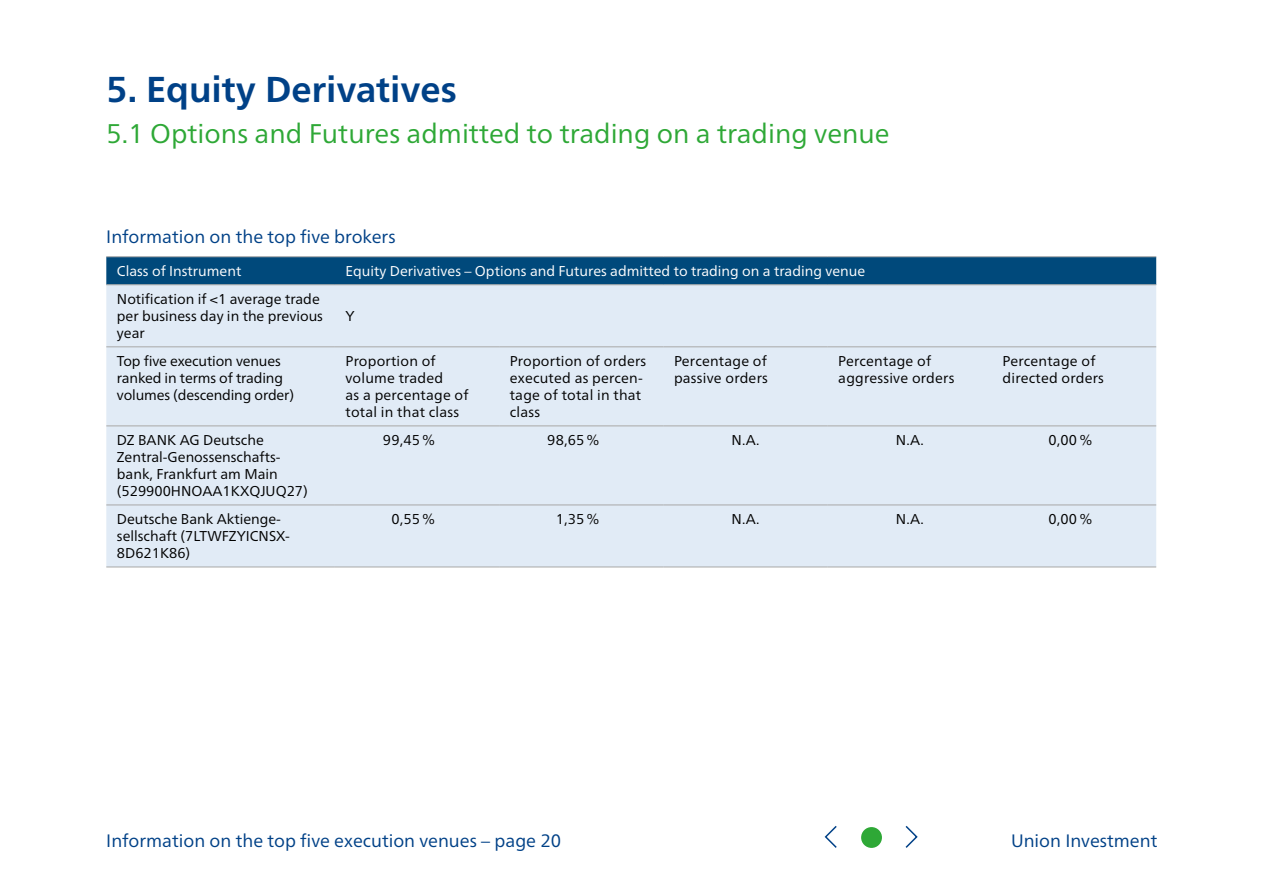
<style>
.page{position:relative;width:1263px;height:893px;background:#fff}
.page>*{position:absolute;margin:0;border:0;box-sizing:border-box;transform-origin:0 0}
.O-Headline_Innen_24{font:700 36px "Frutiger Neue LT Pro";color:#004187}
.O-Subline_Innen_18_p{font:27px "Frutiger Neue LT Pro";color:#2ea836}
.O-Zwischenheadline_1{font:18px "Frutiger Neue LT Pro";color:#004187}
._08b_Diagramm_Text_7{font:14.25px/17px "Frutiger Neue LT Pro";color:#000}
._08b_Diagramm_Text_7-2{font:14.25px "Frutiger Neue LT Pro";color:#fff}
</style>
<div class="page">
<div style="left:861px;top:827px;width:21px;height:21px;background:#2ea836;border-radius:50%"></div>
<svg style="left:824px;top:826px;width:13px;height:22px"></svg>
<svg style="left:905px;top:826px;width:13px;height:22px"></svg>
<div style="left:106px;top:257px;width:1050px;height:27px;background:#00497b"></div>
<div style="left:106px;top:285px;width:1050px;height:140px;background:#e1ebf6"></div>
<div style="left:106px;top:426px;width:1050px;height:141px;background:#e1ebf6"></div>
<hr style="left:106px;top:256px;width:229px;height:1px;background:#a8a8a7">
<hr style="left:335px;top:256px;width:164px;height:1px;background:#a8a8a7">
<hr style="left:499px;top:256px;width:164px;height:1px;background:#a8a8a7">
<hr style="left:663px;top:256px;width:165px;height:1px;background:#a8a8a7">
<hr style="left:828px;top:256px;width:164px;height:1px;background:#a8a8a7">
<hr style="left:992px;top:256px;width:164px;height:1px;background:#a8a8a7">
<hr style="left:106px;top:284px;width:229px;height:1px;background:#a8a8a7">
<hr style="left:335px;top:284px;width:164px;height:1px;background:#a8a8a7">
<hr style="left:499px;top:284px;width:164px;height:1px;background:#a8a8a7">
<hr style="left:663px;top:284px;width:165px;height:1px;background:#a8a8a7">
<hr style="left:828px;top:284px;width:164px;height:1px;background:#a8a8a7">
<hr style="left:992px;top:284px;width:164px;height:1px;background:#a8a8a7">
<hr style="left:106px;top:346px;width:229px;height:1px;background:#a8a8a7">
<hr style="left:335px;top:346px;width:164px;height:1px;background:#a8a8a7">
<hr style="left:499px;top:346px;width:164px;height:1px;background:#a8a8a7">
<hr style="left:663px;top:346px;width:165px;height:1px;background:#a8a8a7">
<hr style="left:828px;top:346px;width:164px;height:1px;background:#a8a8a7">
<hr style="left:992px;top:346px;width:164px;height:1px;background:#a8a8a7">
<hr style="left:106px;top:425px;width:229px;height:1px;background:#a8a8a7">
<hr style="left:335px;top:425px;width:164px;height:1px;background:#a8a8a7">
<hr style="left:499px;top:425px;width:164px;height:1px;background:#a8a8a7">
<hr style="left:663px;top:425px;width:165px;height:1px;background:#a8a8a7">
<hr style="left:828px;top:425px;width:164px;height:1px;background:#a8a8a7">
<hr style="left:992px;top:425px;width:164px;height:1px;background:#a8a8a7">
<hr style="left:106px;top:505px;width:229px;height:1px;background:#a8a8a7">
<hr style="left:335px;top:505px;width:164px;height:1px;background:#a8a8a7">
<hr style="left:499px;top:505px;width:164px;height:1px;background:#a8a8a7">
<hr style="left:663px;top:505px;width:165px;height:1px;background:#a8a8a7">
<hr style="left:828px;top:505px;width:164px;height:1px;background:#a8a8a7">
<hr style="left:992px;top:505px;width:164px;height:1px;background:#a8a8a7">
<hr style="left:106px;top:567px;width:229px;height:1px;background:#a8a8a7">
<hr style="left:335px;top:567px;width:164px;height:1px;background:#a8a8a7">
<hr style="left:499px;top:567px;width:164px;height:1px;background:#a8a8a7">
<hr style="left:663px;top:567px;width:165px;height:1px;background:#a8a8a7">
<hr style="left:828px;top:567px;width:164px;height:1px;background:#a8a8a7">
<hr style="left:992px;top:567px;width:164px;height:1px;background:#a8a8a7">
<p class="O-Headline_Innen_24" style="left:106px;top:68px;width:352px">5. Equity Derivatives</p>
<p class="O-Subline_Innen_18_p" style="left:106px;top:117px;width:785px">5.1 Options and Futures admitted to trading on a trading venue</p>
<p class="O-Zwischenheadline_1" style="left:106px;top:226px;width:291px">Information on the top five brokers</p>
<p class="_08b_Diagramm_Text_7-2" style="left:117px;top:263px;width:126px">Class of Instrument</p>
<p class="_08b_Diagramm_Text_7-2" style="left:345px;top:263px;width:521px">Equity Derivatives – Options and Futures admitted to trading on a trading venue</p>
<p class="_08b_Diagramm_Text_7" style="left:117px;top:291px;width:204px">Notification if &lt;1 average trade</p>
<p class="_08b_Diagramm_Text_7" style="left:117px;top:308px;width:208px">per business day in the previous</p>
<p class="_08b_Diagramm_Text_7" style="left:117px;top:325px;width:29px">year</p>
<p class="_08b_Diagramm_Text_7" style="left:345px;top:308px;width:11px">Y</p>
<p class="_08b_Diagramm_Text_7" style="left:117px;top:353px;width:179px">Top five execution venues ranked in terms of trading volumes (descending order)</p>
<p class="_08b_Diagramm_Text_7" style="left:345px;top:353px;width:125px">Proportion of volume traded<br>as a percentage of</p>
<p class="_08b_Diagramm_Text_7" style="left:345px;top:404px;width:115px">total in that class</p>
<p class="_08b_Diagramm_Text_7" style="left:510px;top:353px;width:138px">Proportion of orders</p>
<p class="_08b_Diagramm_Text_7" style="left:510px;top:370px;width:135px;text-align:justify">executed as percen&shy;tage of total in that class</p>
<p class="_08b_Diagramm_Text_7" style="left:674px;top:353px;width:95px">Percentage of passive orders</p>
<p class="_08b_Diagramm_Text_7" style="left:838px;top:353px;width:118px">Percentage of aggressive orders</p>
<p class="_08b_Diagramm_Text_7" style="left:1002px;top:353px;width:103px">Percentage of directed orders</p>
<p class="_08b_Diagramm_Text_7" style="left:117px;top:432px;width:192px">DZ BANK AG Deutsche<br>Zentral-Genossenschafts&shy;bank, Frankfurt am Main (529900HNOAA1KXQJUQ27)</p>
<p class="_08b_Diagramm_Text_7" style="left:383px;top:432px;width:54px">99,45 %</p>
<p class="_08b_Diagramm_Text_7" style="left:547px;top:432px;width:54px">98,65 %</p>
<p class="_08b_Diagramm_Text_7" style="left:732px;top:432px;width:29px">N.A.</p>
<p class="_08b_Diagramm_Text_7" style="left:896px;top:432px;width:29px">N.A.</p>
<p class="_08b_Diagramm_Text_7" style="left:1048px;top:432px;width:45px">0,00 %</p>
<p class="_08b_Diagramm_Text_7" style="left:117px;top:511px;width:174px">Deutsche Bank Aktienge&shy;sellschaft (7LTWFZYICNSX-<br>8D621K86)</p>
<p class="_08b_Diagramm_Text_7" style="left:391px;top:511px;width:45px">0,55 %</p>
<p class="_08b_Diagramm_Text_7" style="left:556px;top:511px;width:45px">1,35 %</p>
<p class="_08b_Diagramm_Text_7" style="left:732px;top:511px;width:29px">N.A.</p>
<p class="_08b_Diagramm_Text_7" style="left:896px;top:511px;width:29px">N.A.</p>
<p class="_08b_Diagramm_Text_7" style="left:1048px;top:511px;width:45px">0,00 %</p>
<p class="O-Zwischenheadline_1" style="left:106px;top:829px;width:456px">Information on the top five execution venues – page 20</p>
<p class="O-Zwischenheadline_1" style="left:1011px;top:829px;width:148px">Union Investment</p>
</div>
